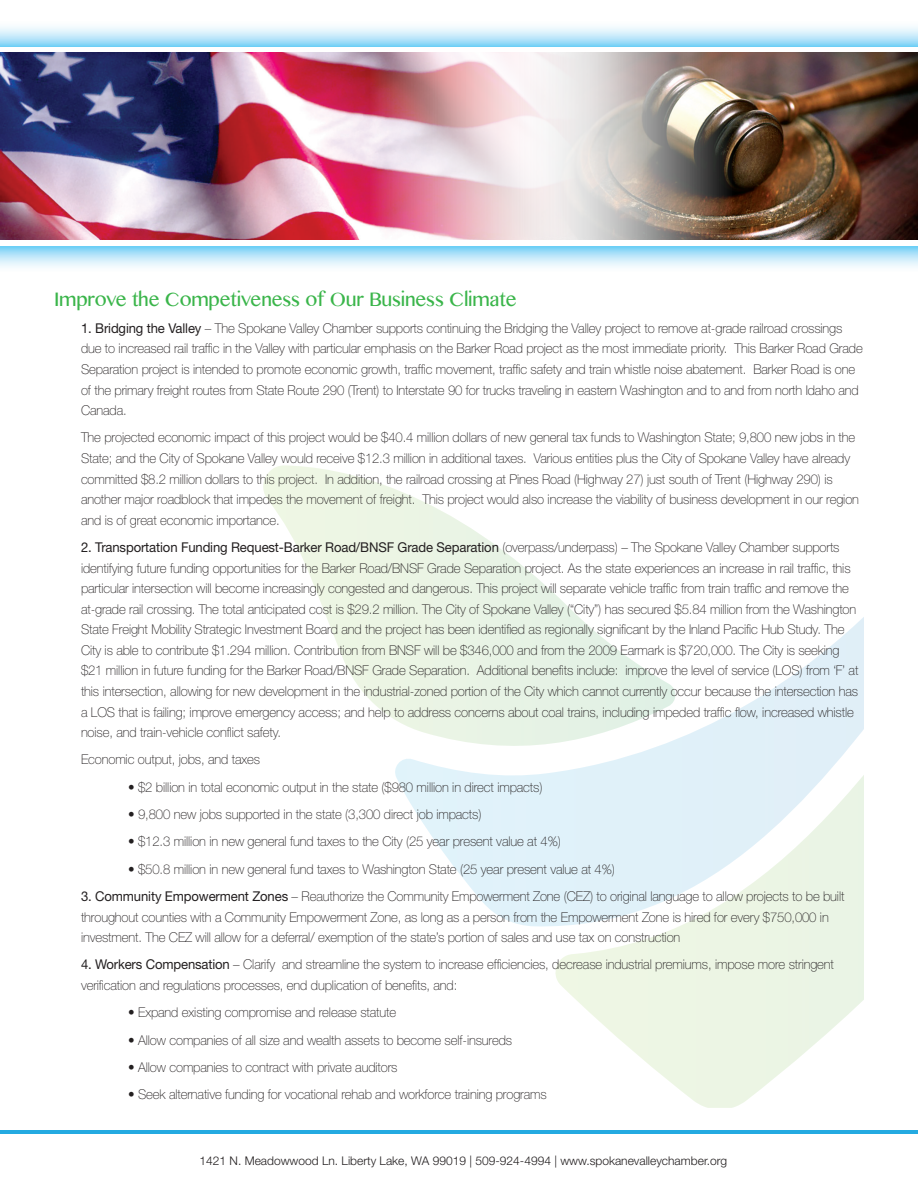
<style>
.page{position:relative;width:918px;height:1188px;background:#fff}
.page>*{position:absolute;margin:0;border:0;box-sizing:border-box;transform-origin:0 0}
.t1{font:19.5px "Malayalam MN";letter-spacing:-.01em;color:#3ab54a}
.t2{font:100 13.5px/20.5px "Helvetica Neue LT Std";letter-spacing:-.01em;color:#231f20}
.t3{font:300 12px "Helvetica Neue LT Std";color:#231f20}
.s1{font-weight:400}
</style>
<div class="page">
<svg style="left:555px;top:930px;width:309px;height:178px"></svg>
<svg style="left:395px;top:617px;width:469px;height:313px"></svg>
<svg style="left:263px;top:465px;width:415px;height:294px"></svg>
<img style="left:0;top:52px;width:504px;height:188px">
<img style="left:504px;top:52px;width:414px;height:188px">
<svg style="left:0;top:26px;width:918px;height:20px;background:#c2e9fa"></svg>
<svg style="left:0;top:247px;width:918px;height:21px;background:#bfe8fa"></svg>
<hr style="left:0;top:1131px;width:918px;height:3px;background:#24aae1">
<p class="t1" style="left:54px;top:286px;width:464px">Improve the Competiveness of Our Business Climate</p>
<p class="t2" style="left:81px;top:318px;width:783px"><span class="s1">1. Bridging the Valley</span> – The Spokane Valley Chamber supports continuing the Bridging the Valley project to remove at-grade railroad crossings due to increased rail traffic in the Valley with particular emphasis on the Barker Road project as the most immediate priority. This Barker Road Grade Separation project is intended to promote economic growth, traffic movement, traffic safety and train whistle noise abatement. Barker Road is one of the primary freight routes from State Route 290 (Trent) to Interstate 90 for trucks traveling in eastern Washington and to and from north Idaho and Canada.</p>
<p class="t2" style="left:81px;top:427px;width:780px">The projected economic impact of this project would be $40.4 million dollars of new general tax funds to Washington State; 9,800 new jobs in the State; and the City of Spokane Valley would receive $12.3 million in additional taxes. Various entities plus the City of Spokane Valley have already committed $8.2 million dollars to this project. In addition, the railroad crossing at Pines Road (Highway 27) just south of Trent (Highway 290) is another major roadblock that impedes the movement of freight. This project would also increase the viability of business development in our region and is of great economic importance.</p>
<p class="t2" style="left:81px;top:537px;width:779px"><span class="s1">2. Transportation Funding Request-Barker Road/BNSF Grade Separation</span> (overpass/underpass) – The Spokane Valley Chamber supports identifying future funding opportunities for the Barker Road/BNSF Grade Separation project. As the state experiences an increase in rail traffic, this particular intersection will become increasingly congested and dangerous. This project will separate vehicle traffic from train traffic and remove the at-grade rail crossing. The total anticipated cost is $29.2 million. The City of Spokane Valley (“City”) has secured $5.84 million from the Washington State Freight Mobility Strategic Investment Board and the project has been identified as regionally significant by the Inland Pacific Hub Study. The City is able to contribute $1.294 million. Contribution from BNSF will be $346,000 and from the 2009 Earmark is $720,000. The City is seeking $21 million in future funding for the Barker Road/BNSF Grade Separation. Additional benefits include: improve the level of service (LOS) from ‘F’ at this intersection, allowing for new development in the industrial-zoned portion of the City which cannot currently occur because the intersection has a LOS that is failing; improve emergency access; and help to address concerns about coal trains, including impeded traffic flow, increased whistle noise, and train-vehicle conflict safety.</p>
<p class="t2" style="left:81px;top:749px;width:181px">Economic output, jobs, and taxes</p>
<p class="t2" style="left:128px;top:777px;width:416px">• $2 billion in total economic output in the state ($980 million in direct impacts)</p>
<p class="t2" style="left:128px;top:804px;width:355px">• 9,800 new jobs supported in the state (3,300 direct job impacts)</p>
<p class="t2" style="left:128px;top:831px;width:434px">• $12.3 million in new general fund taxes to the City (25 year present value at 4%)</p>
<p class="t2" style="left:128px;top:859px;width:488px">• $50.8 million in new general fund taxes to Washington State (25 year present value at 4%)</p>
<p class="t2" style="left:81px;top:886px;width:765px"><span class="s1">3. Community Empowerment Zones</span> – Reauthorize the Community Empowerment Zone (CEZ) to original language to allow projects to be built throughout counties with a Community Empowerment Zone, as long as a person from the Empowerment Zone is hired for every $750,000 in investment. The CEZ will allow for a deferral/ exemption of the state’s portion of sales and use tax on construction</p>
<p class="t2" style="left:81px;top:954px;width:755px"><span class="s1">4. Workers Compensation</span> – Clarify and streamline the system to increase efficiencies, decrease industrial premiums, impose more stringent verification and regulations processes, end duplication of benefits, and:</p>
<p class="t2" style="left:128px;top:1002px;width:270px">• Expand existing compromise and release statute</p>
<p class="t2" style="left:128px;top:1030px;width:385px">• Allow companies of all size and wealth assets to become self-insureds</p>
<p class="t2" style="left:128px;top:1057px;width:271px">• Allow companies to contract with private auditors</p>
<p class="t2" style="left:128px;top:1084px;width:420px">• Seek alternative funding for vocational rehab and workforce training programs</p>
<p class="t3" style="left:200px;top:1154px;width:529px">1421 N. Meadowwood Ln. Liberty Lake, WA 99019 | 509-924-4994 | www.spokanevalleychamber.org</p>
</div>
